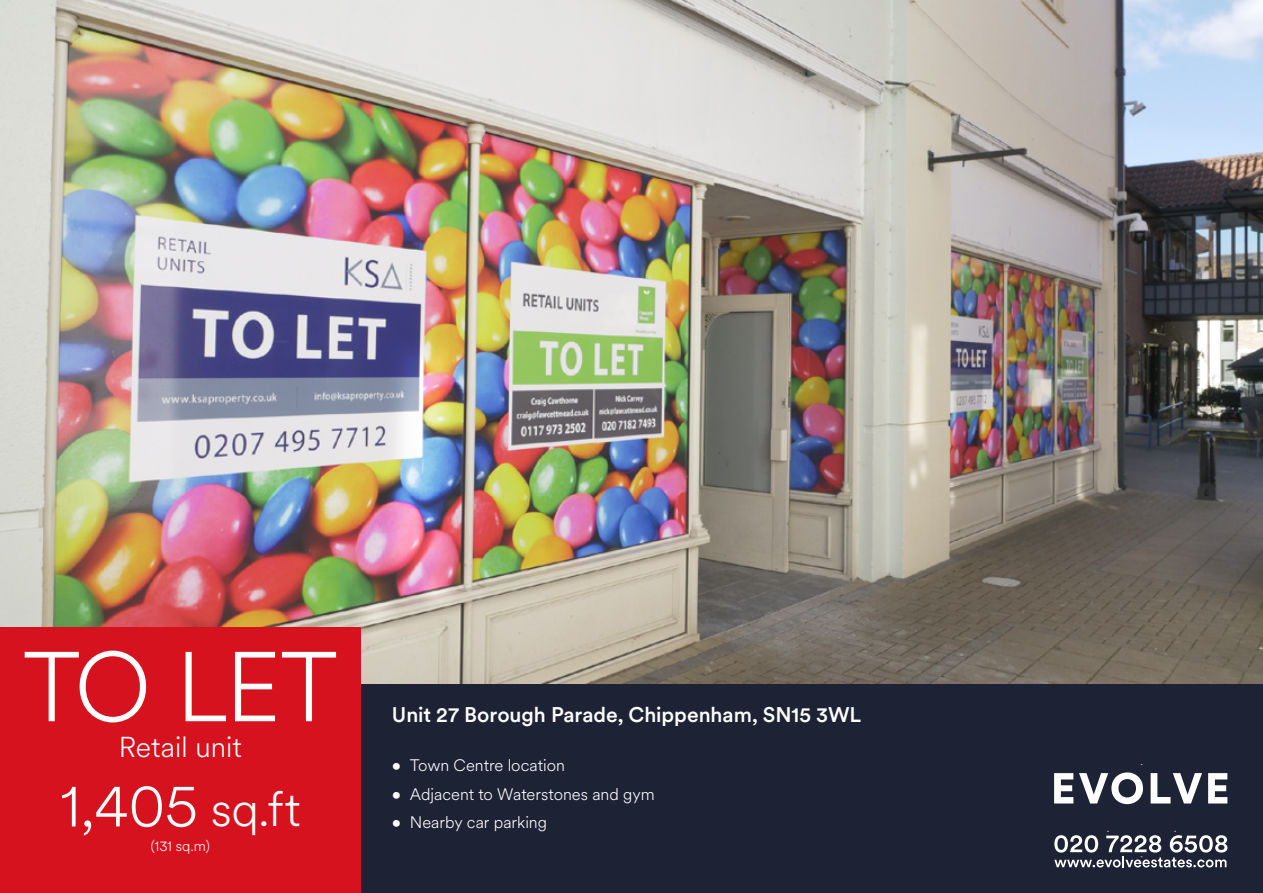
<style>
.page{position:relative;width:1263px;height:893px;background:#fff}
.page>*{position:absolute;margin:0;border:0;box-sizing:border-box;transform-origin:0 0}
.t1{font:300 97.8px "Circular XX";color:#fff}
.t2{font:300 61.05px "Circular XX";color:#fff}
.t3{font:300 28.5px "Circular XX";color:#fff}
.t4{font:500 21px "Circular XX";letter-spacing:-.005em;color:#fff}
.t5{font:300 16.5px "Circular XX";color:#fff}
.t6{font:300 14.4px "Circular XX";color:#fff}
.s1{font-size:48.15px}
</style>
<div class="page">
<div style="left:361px;top:683px;width:902px;height:210px;background:#1d2335"></div>
<img style="left:0;top:0;width:1263px;height:683px">
<div style="left:0;top:628px;width:361px;height:265px;background:#d5121e"></div>
<svg style="left:1054px;top:772px;width:173px;height:32px"></svg>
<svg style="left:1054px;top:831px;width:173px;height:36px"></svg>
<h1 class="t1" style="left:23px;top:621px;width:317px">TO LET</h1>
<h3 class="t3" style="left:119px;top:728px;width:125px">Retail unit</h3>
<h2 class="t2" style="left:60px;top:764px;width:242px">1,405 <span class="s1">sq.ft</span></h2>
<p class="t6" style="left:151px;top:836px;width:61px">(131 sq.m)</p>
<p class="t4" style="left:392px;top:701px;width:471px">Unit 27 Borough Parade, Chippenham, SN15 3WL</p>
<p class="t5" style="left:392px;top:754px;width:174px">• Town Centre location</p>
<p class="t5" style="left:392px;top:783px;width:264px">• Adjacent to Waterstones and gym</p>
<p class="t5" style="left:392px;top:811px;width:157px">• Nearby car parking</p>
</div>
